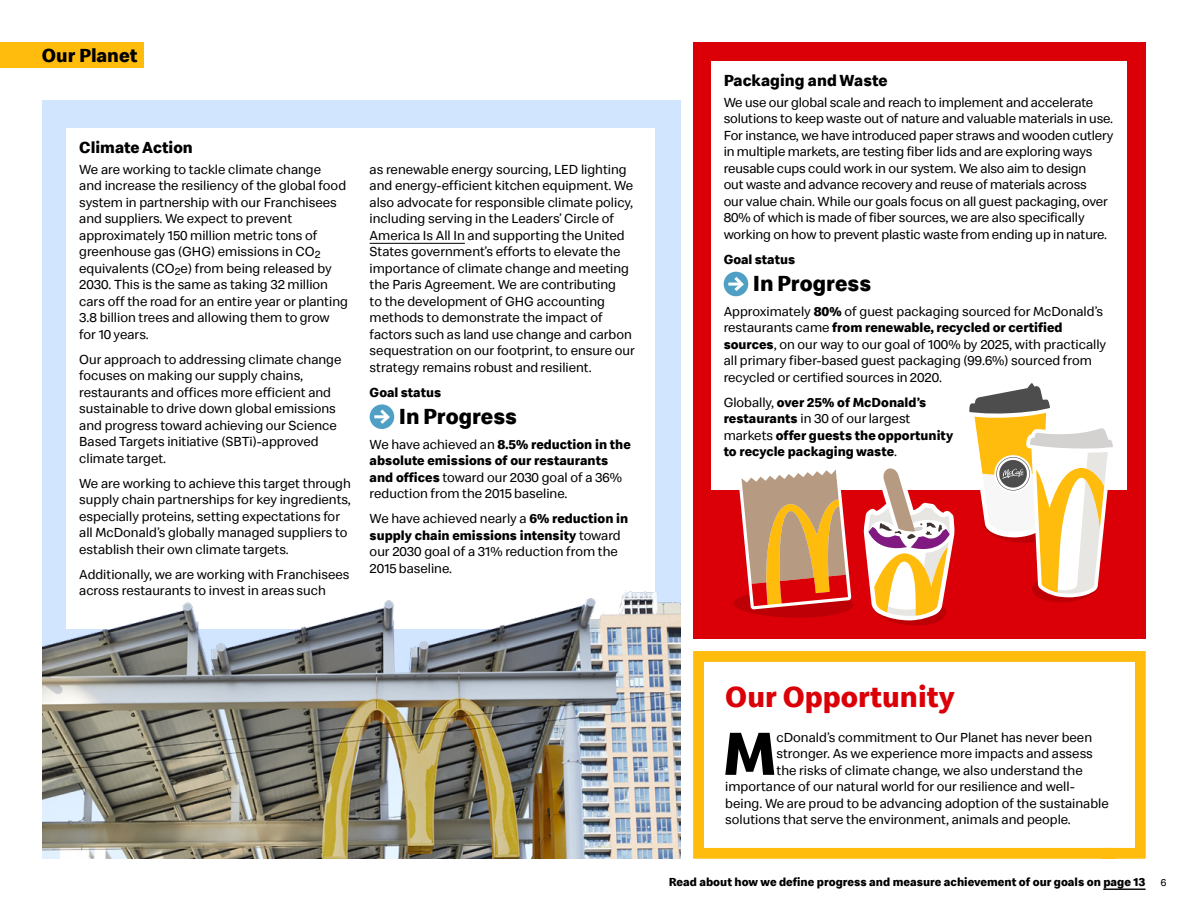
<style>
.page{position:relative;width:1188px;height:918px;background:#fff}
.page>*{position:absolute;margin:0;border:0;box-sizing:border-box;transform-origin:0 0}
.t1{font:700 62.7px "Speedee";color:#000}
.t2{font:700 30px "Speedee";color:#db0007}
.t3{font:700 22.5px "Speedee";color:#000}
.t4{font:700 19.5px "Speedee";color:#000}
.t5{font:700 16.5px "Speedee";color:#000}
.t6{font:13.5px/16.5px "Speedee";color:#000}
.t7{font:700 13.5px/16.5px "Speedee";color:#000}
.t8{font:700 12px "Speedee";color:#000}
.t9{font:10.5px "Speedee";color:#000}
.s1{font-weight:700}
.s2{font-weight:400}
</style>
<div class="page">
<img style="left:42px;top:101px;width:639px;height:757px">
<div style="left:693px;top:43px;width:452px;height:596px;background:#db0007"></div>
<svg style="left:693px;top:651px;width:453px;height:208px"></svg>
<div style="left:67px;top:129px;width:588px;height:500px;background:#fff"></div>
<hr style="left:370px;top:243px;width:95px;height:1px;background:#000">
<div style="left:370px;top:404px;width:24px;height:25px;background:#50a0c6;border-radius:50%"></div>
<svg style="left:374px;top:406px;width:18px;height:21px"></svg>
<div style="left:711px;top:62px;width:416px;height:428px;background:#fff"></div>
<div style="left:724px;top:272px;width:24px;height:24px;background:#50a0c6;border-radius:50%"></div>
<svg style="left:728px;top:274px;width:18px;height:20px"></svg>
<div style="left:0;top:43px;width:144px;height:25px;background:#ffbc0d"></div>
<svg style="left:733px;top:469px;width:120px;height:149px"></svg>
<svg style="left:969px;top:383px;width:144px;height:219px"></svg>
<svg style="left:864px;top:468px;width:91px;height:158px"></svg>
<hr style="left:1103px;top:889px;width:42px;height:1px;background:#000">
<h3 class="t4" style="left:42px;top:43px;width:97px">Our Planet</h3>
<p class="t5" style="left:79px;top:137px;width:115px">Climate Action</p>
<p class="t6" style="left:79px;top:161px;width:270px">We are working to tackle climate change<br>and increase the resiliency of the global food system in partnership with our Franchisees and suppliers. We expect to prevent approximately 150 million metric tons of greenhouse gas (GHG) emissions in CO<sub>2 </sub>equivalents (CO<sub>2</sub>e) from being released by 2030. This is the same as taking 32 million cars off the road for an entire year or planting 3.8 billion trees and allowing them to grow for 10 years.</p>
<p class="t6" style="left:79px;top:351px;width:264px">Our approach to addressing climate change focuses on making our supply chains, restaurants and offices more efficient and sustainable to drive down global emissions and progress toward achieving our Science Based Targets initiative (SBTi)-approved climate target.</p>
<p class="t6" style="left:79px;top:475px;width:273px">We are working to achieve this target through supply chain partnerships for key ingredients, especially proteins, setting expectations for all McDonald’s globally managed suppliers to establish their own climate targets.</p>
<p class="t6" style="left:79px;top:566px;width:272px">Additionally, we are working with Franchisees across restaurants to invest in areas such</p>
<p class="t6" style="left:370px;top:161px;width:267px">as renewable energy sourcing, LED lighting and energy-efficient kitchen equipment. We also advocate for responsible climate policy, including serving in the Leaders’ Circle of America Is All In and supporting the United States government’s efforts to elevate the importance of climate change and meeting the Paris Agreement. We are contributing<br>to the development of GHG accounting methods to demonstrate the impact of factors such as land use change and carbon sequestration on our footprint, to ensure our strategy remains robust and resilient.</p>
<p class="t7" style="left:370px;top:384px;width:73px">Goal status</p>
<h3 class="t3" style="left:399px;top:402px;width:120px">In Progress</h3>
<p class="t6" style="left:370px;top:436px;width:263px">We have achieved an <span class="s1">8.5% reduction in the absolute emissions of our restaurants and offices</span> toward our 2030 goal of a 36% reduction from the 2015 baseline.</p>
<p class="t6" style="left:370px;top:511px;width:260px">We have achieved nearly a <span class="s1">6% reduction in supply chain emissions intensity</span> toward our 2030 goal of a 31% reduction from the 2015 baseline.</p>
<p class="t5" style="left:724px;top:70px;width:166px">Packaging and Waste</p>
<p class="t6" style="left:724px;top:94px;width:391px">We use our global scale and reach to implement and accelerate solutions to keep waste out of nature and valuable materials in use.<br>For instance, we have introduced paper straws and wooden cutlery in multiple markets, are testing fiber lids and are exploring ways reusable cups could work in our system. We also aim to design<br>out waste and advance recovery and reuse of materials across<br>our value chain. While our goals focus on all guest packaging, over 80% of which is made of fiber sources, we are also specifically working on how to prevent plastic waste from ending up innature.</p>
<p class="t7" style="left:724px;top:251px;width:73px">Goal status</p>
<h3 class="t3" style="left:753px;top:269px;width:120px">In Progress</h3>
<p class="t6" style="left:724px;top:303px;width:384px">Approximately <span class="s1">80%</span> of guest packaging sourced for McDonald’s restaurants came <span class="s1">from renewable, recycled or certified sources</span>, on our way to our goal of 100% by 2025, with practically all primary fiber-based guest packaging (99.6%) sourced from recycled or certified sources in 2020.</p>
<p class="t7" style="left:724px;top:395px;width:231px"><span class="s2">Globally,</span> over 25% of McDonald’s restaurants <span class="s2">in 30 of our largest markets</span> offer guests the opportunity to recycle packaging waste<span class="s2">.</span></p>
<h3 class="t2" style="left:725px;top:678px;width:231px">Our Opportunity</h3>
<p class="t1" style="left:723px;top:714px;width:55px">M</p>
<p class="t6" style="left:777px;top:729px;width:317px">cDonald’s commitment to Our Planet has never been</p>
<p class="t6" style="left:777px;top:746px;width:318px">stronger. As we experience more impacts and assess</p>
<p class="t6" style="left:777px;top:762px;width:308px">the risks of climate change, we also understand the</p>
<p class="t6" style="left:725px;top:779px;width:351px">importance of our natural world for our resilience and well-</p>
<p class="t6" style="left:725px;top:795px;width:385px">being. We are proud to be advancing adoption of the sustainable</p>
<p class="t6" style="left:725px;top:812px;width:347px">solutions that serve the environment, animals and people.</p>
<p class="t8" style="left:669px;top:875px;width:478px">Read about how we define progress and measure achievement of our goals on page 13</p>
<p class="t9" style="left:1161px;top:876px;width:7px">6</p>
</div>
